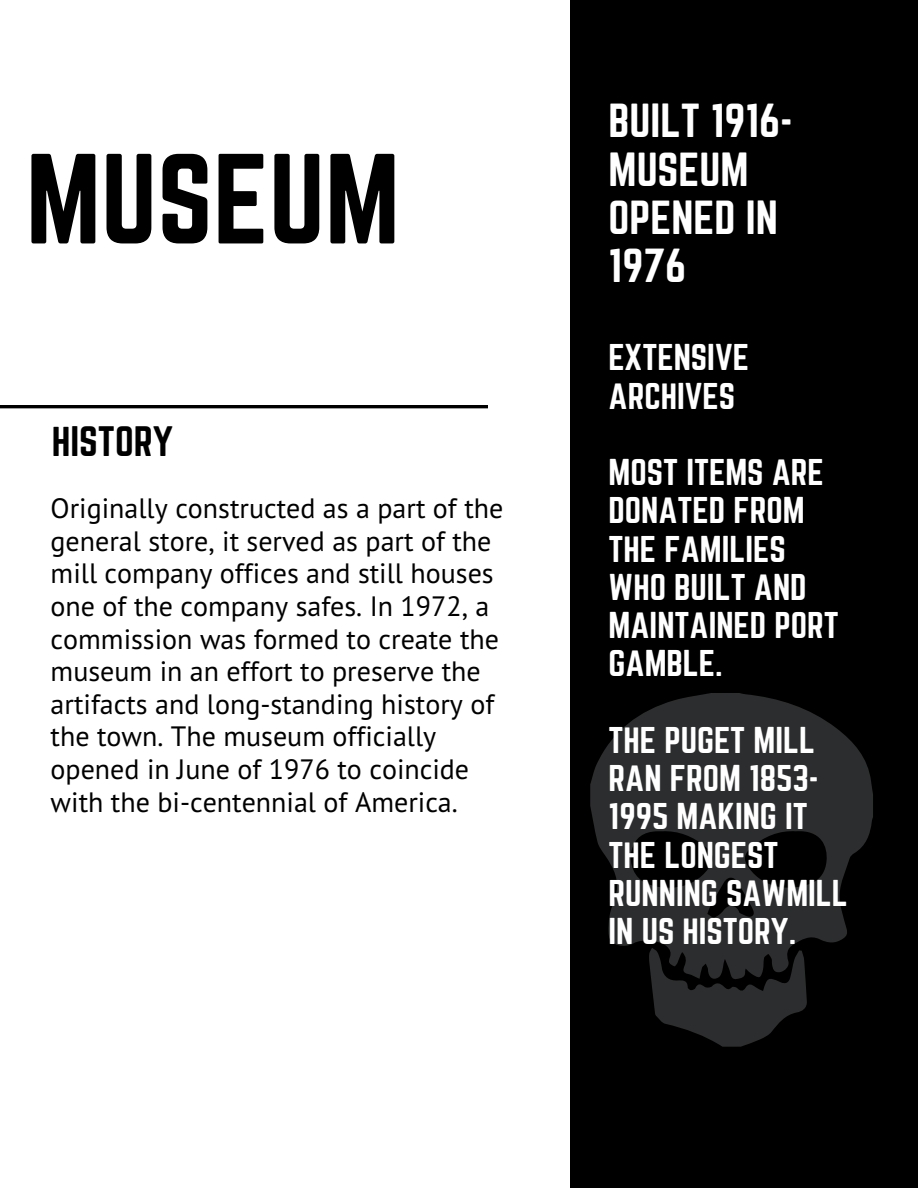
<style>
.page{position:relative;width:918px;height:1188px;background:#fff}
.page>*{position:absolute;margin:0;border:0;box-sizing:border-box;transform-origin:0 0}
.t1{font:112.05px "Norwester";color:#000}
.t2{font:41.85px/48.3px "Norwester";color:#fff}
.t3{font:37.35px "Norwester";color:#000}
.t4{font:32.7px/38.2px "Norwester";color:#fff}
.t5{font:28.05px/32.7px "PT Sans";color:#000}
</style>
<div class="page">
<div style="left:570px;top:0;width:348px;height:1188px;background:#000"></div>
<svg style="left:590px;top:693px;width:283px;height:255px;fill:#2c2d2e"></svg>
<svg style="left:649px;top:948px;width:158px;height:99px"></svg>
<svg style="left:0;top:405px;width:488px;height:3px"></svg>
<h1 class="t1" style="left:26px;top:145px;width:375px">MUSEUM</h1>
<h3 class="t3" style="left:52px;top:423px;width:123px">HISTORY</h3>
<p class="t5" style="left:51px;top:491px;width:454px">Originally constructed as a part of the general store, it served as part of the mill company offices and still houses one of the company safes. In 1972, a commission was formed to create the museum in an effort to preserve the artifacts and long-standing history of the town. The museum officially opened in June of 1976 to coincide with the bi-centennial of America.</p>
<h2 class="t2" style="left:609px;top:99px;width:185px">BUILT 1916-<br>MUSEUM<br>OPENED IN<br>1976</h2>
<p class="t4" style="left:609px;top:340px;width:142px">EXTENSIVE<br>ARCHIVES</p>
<p class="t4" style="left:609px;top:454px;width:232px">MOST ITEMS ARE<br>DONATED FROM<br>THE FAMILIES<br>WHO BUILT AND<br>MAINTAINED PORT<br>GAMBLE.</p>
<p class="t4" style="left:609px;top:722px;width:241px">THE PUGET MILL<br>RAN FROM 1853-<br>1995 MAKING IT<br>THE LONGEST<br>RUNNING SAWMILL<br>IN US HISTORY.</p>
</div>
